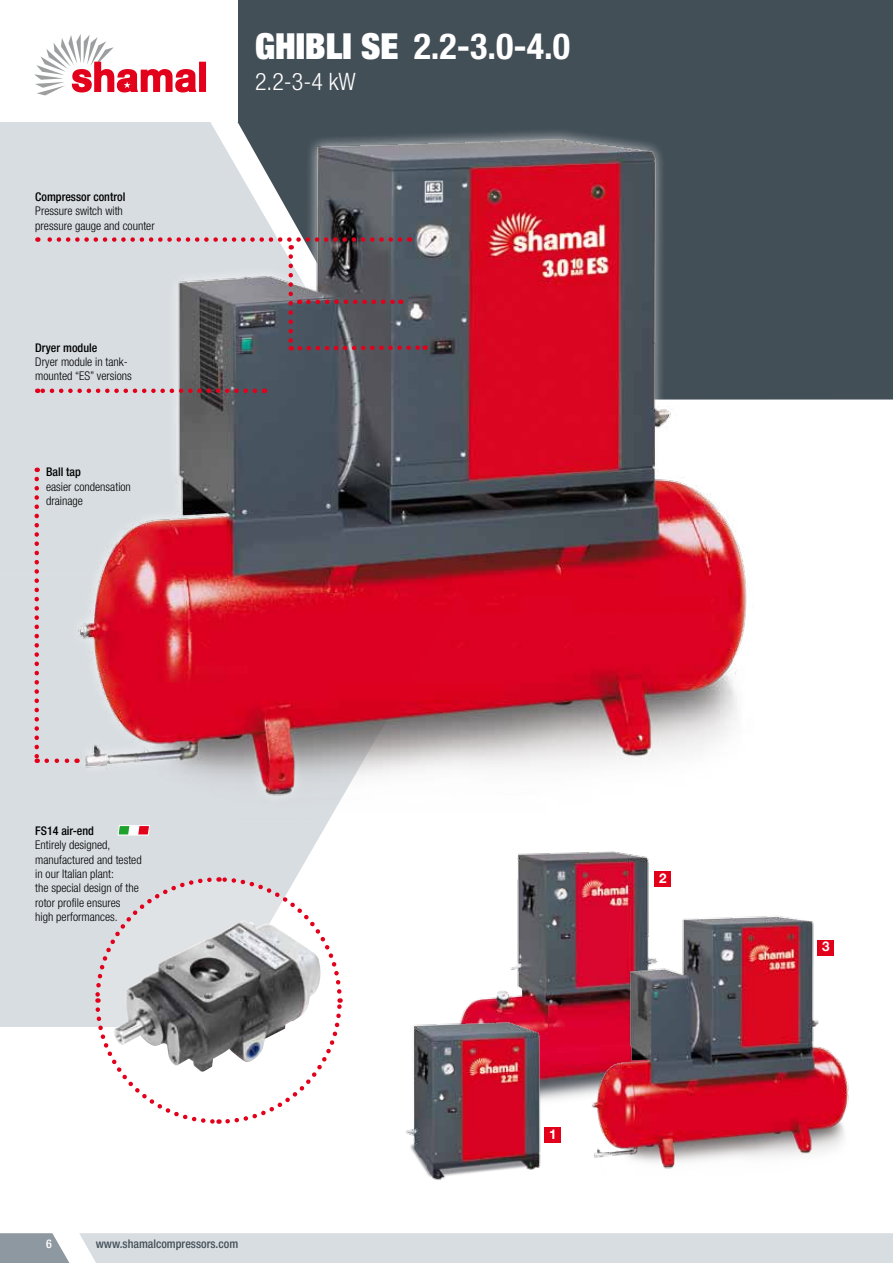
<style>
.page{position:relative;width:893px;height:1263px;background:#fff}
.page>*{position:absolute;margin:0;border:0;box-sizing:border-box;transform-origin:0 0}
.t1{font:700 condensed 36px "Helvetica Neue LT Pro";color:#fff}
.t2{font:300 condensed 24px "Helvetica Neue LT Pro";color:#fff}
.t3{font:700 13.5px "Helvetica Neue";color:#fff}
.t4{font:300 condensed 12px/14.4px "Helvetica Neue LT Pro";color:#000}
.t5{font:500 condensed 12px "Helvetica Neue LT Pro";color:#000}
.t6{font:500 condensed 12px "Helvetica Neue LT Pro";color:#434f57}
.t7{font:500 condensed 12px "Helvetica Neue LT Pro";color:#fff}
.s1{font-family:"Helvetica Neue";font-weight:900;font-stretch:expanded}
</style>
<div class="page">
<div style="left:238px;top:0;width:655px;height:400px;background:#434f57"></div>
<div style="left:0;top:122px;width:55px;height:452px;background:#d8dde1"></div>
<div style="left:0;top:574px;width:329px;height:453px;background:#d8dde1"></div>
<svg style="left:34px;top:34px;width:172px;height:62px"></svg>
<div style="left:79px;top:1233px;width:814px;height:30px;background:#d8dde1"></div>
<svg style="left:0;top:1233px;width:69px;height:30px"></svg>
<div style="left:545px;top:1127px;width:16px;height:15px;background:#e2001a"></div>
<svg style="left:93px;top:875px;width:250px;height:249px"></svg>
<img style="left:462px;top:851px;width:209px;height:249px">
<img style="left:583px;top:906px;width:266px;height:263px">
<img style="left:405px;top:1015px;width:141px;height:165px">
<img style="left:55px;top:113px;width:719px;height:705px">
<svg style="left:34px;top:479px;width:5px;height:284px"></svg>
<svg style="left:47px;top:758px;width:31px;height:5px"></svg>
<svg style="left:37px;top:388px;width:218px;height:5px"></svg>
<svg style="left:37px;top:237px;width:363px;height:13px"></svg>
<svg style="left:288px;top:256px;width:138px;height:97px"></svg>
<svg style="left:118px;top:825px;width:32px;height:10px"></svg>
<p class="t5" style="left:35px;top:190px;width:92px">Compressor control</p>
<p class="t4" style="left:35px;top:204px;width:121px">Pressure switch with pressure gauge and counter</p>
<p class="t5" style="left:35px;top:340px;width:64px">Dryer module</p>
<p class="t4" style="left:35px;top:354px;width:98px">Dryer module in tank&shy;mounted “ES” versions</p>
<p class="t5" style="left:46px;top:465px;width:36px">Ball tap</p>
<p class="t4" style="left:46px;top:479px;width:86px">easier condensation drainage</p>
<h1 class="t1" style="left:255px;top:24px;width:316px"><span class="s1">GHIBLI SE</span> 2.2-3.0-4.0</h1>
<h2 class="t2" style="left:255px;top:68px;width:102px">2.2-3-4 kW</h2>
<p class="t5" style="left:35px;top:823px;width:60px">FS14 air-end</p>
<p class="t4" style="left:35px;top:838px;width:108px">Entirely designed, manufactured and tested in our Italian plant:<br>the special design of the rotor profile ensures high performances.</p>
<p class="t7" style="left:46px;top:1237px;width:7px">6</p>
<p class="t6" style="left:96px;top:1237px;width:144px">www.shamalcompressors.com</p>
<p class="t3" style="left:549px;top:1125px;width:9px">1</p>
<p class="t3" style="left:659px;top:870px;width:9px">2</p>
<p class="t3" style="left:822px;top:938px;width:9px">3</p>
</div>
